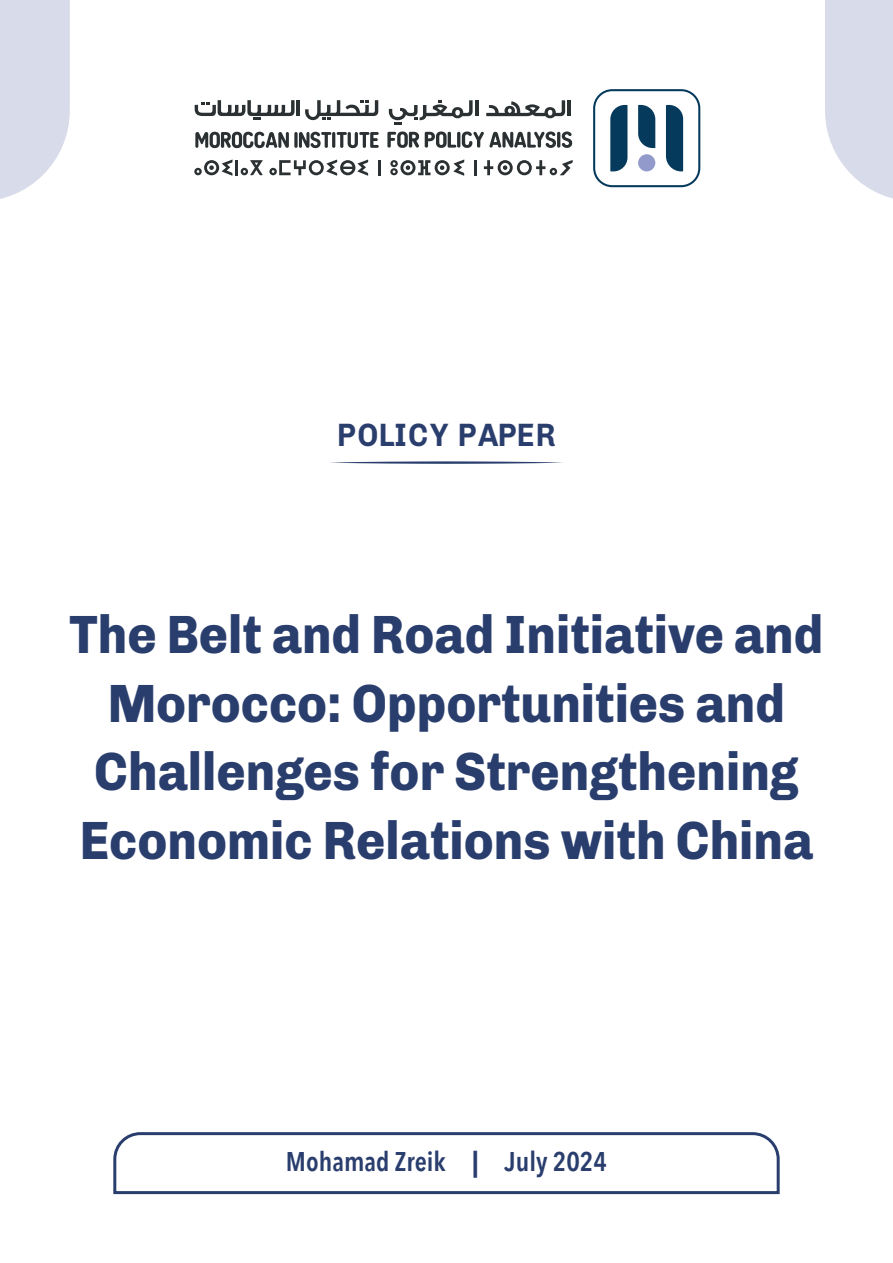
<style>
.page{position:relative;width:893px;height:1263px;background:#fff}
.page>*{position:absolute;margin:0;border:0;box-sizing:border-box;transform-origin:0 0}
.GRAND_TITRE_COVER{font:800 54px/68.8px "Chivo";color:#2a3e6e;text-align:center;scale:.92 1}
.t1{font:700 32.4px "Chivo";letter-spacing:.015em;color:#2a3e6e;scale:.92 1}
.t2{font:600 27px "Avenir Next Condensed";color:#2a3e6e}
.s1{font-weight:700}
</style>
<div class="page">
<svg style="left:825px;top:0;width:68px;height:199px"></svg>
<svg style="left:0;top:0;width:70px;height:199px"></svg>
<svg style="left:195px;top:132px;width:184px;height:16px"></svg>
<svg style="left:387px;top:131px;width:32px;height:17px"></svg>
<svg style="left:425px;top:131px;width:147px;height:17px"></svg>
<svg style="left:389px;top:100px;width:84px;height:25px"></svg>
<hr style="left:475px;top:100px;width:4px;height:16px;background:#2b3032">
<svg style="left:486px;top:100px;width:79px;height:18px"></svg>
<hr style="left:568px;top:100px;width:3px;height:16px;background:#2b3032">
<svg style="left:195px;top:100px;width:100px;height:20px"></svg>
<hr style="left:296px;top:100px;width:4px;height:16px;background:#2b3032">
<svg style="left:305px;top:100px;width:73px;height:20px"></svg>
<svg style="left:269px;top:160px;width:99px;height:16px"></svg>
<hr style="left:235px;top:160px;width:3px;height:15px;background:#2b3032">
<svg style="left:241px;top:160px;width:22px;height:15px"></svg>
<svg style="left:194px;top:159px;width:39px;height:17px"></svg>
<hr style="left:474px;top:160px;width:3px;height:15px;background:#2b3032">
<svg style="left:484px;top:160px;width:89px;height:15px"></svg>
<hr style="left:378px;top:160px;width:3px;height:15px;background:#2b3032">
<svg style="left:390px;top:159px;width:74px;height:17px"></svg>
<svg style="left:593px;top:89px;width:107px;height:98px"></svg>
<svg style="left:113px;top:1132px;width:667px;height:63px"></svg>
<svg style="left:330px;top:461px;width:233px;height:3px"></svg>
<p class="t1" style="left:337px;top:410px;width:239px">POLICY PAPER</p>
<p class="GRAND_TITRE_COVER" style="left:70px;top:597px;width:821px">The Belt and Road Initiative and<br>Morocco: Opportunities and<br>Challenges for Strengthening<br>Economic Relations with China</p>
<p class="t2" style="left:286px;top:1138px;width:322px">Mohamad Zreik <span class="s1">|</span> July 2024</p>
</div>
